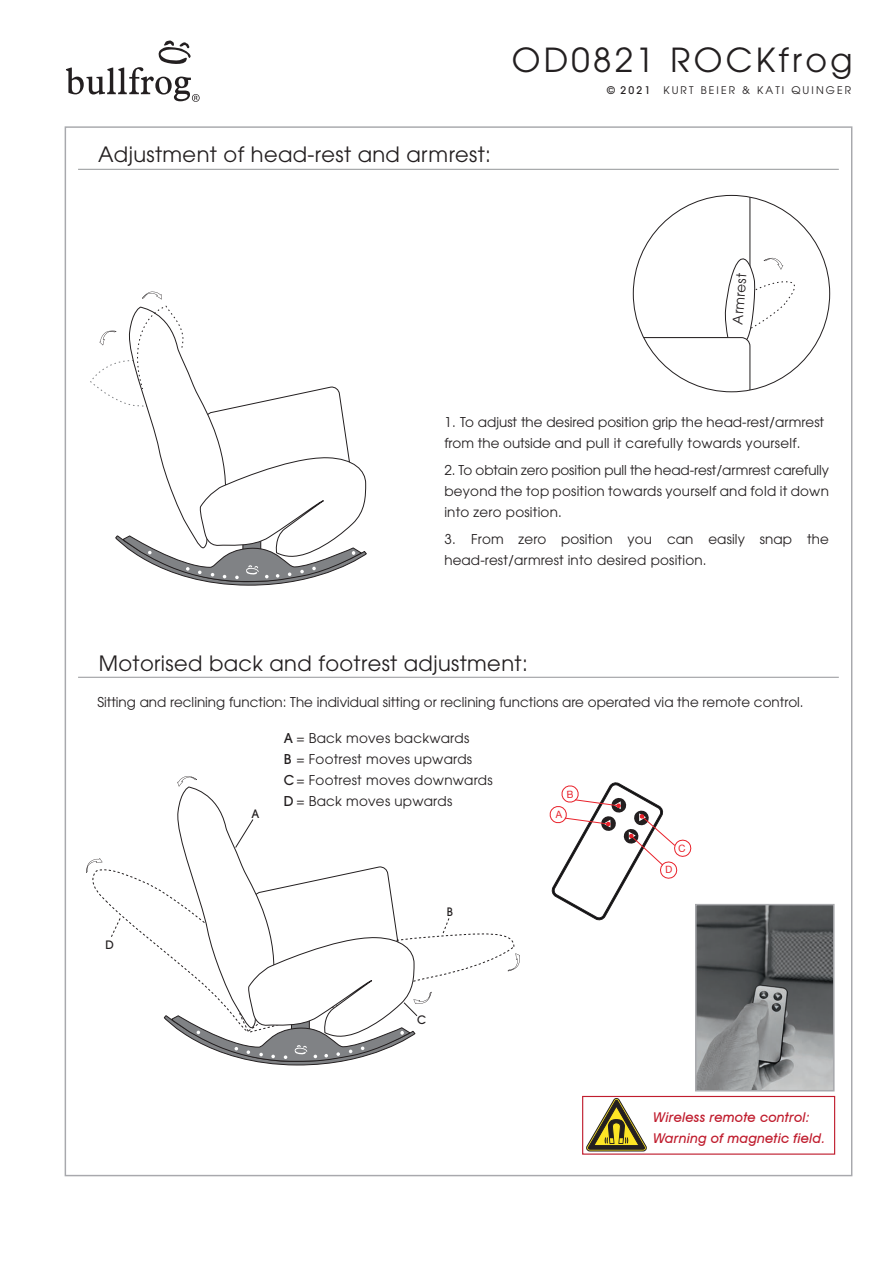
<style>
.page{position:relative;width:893px;height:1263px;background:#fff}
.page>*{position:absolute;margin:0;border:0;box-sizing:border-box;transform-origin:0 0}
.t1{font:33px "ITC Avant Garde Pro";letter-spacing:.1em;color:#231f20}
.t2{font:21px "ITC Avant Garde Pro";letter-spacing:.02em;color:#231f20}
.t3{font:13.5px/21px "ITC Avant Garde Pro";letter-spacing:.01em;color:#231f20}
.t4{font:italic 500 13.5px/21px "Avant Garde IT Cby BT";letter-spacing:.02em;color:#c01d2e}
.t5{font:500 11.55px "ITC Avant Garde Pro";color:#231f20}
.t6{font:500 11.55px "ITC Avant Garde Pro";color:#231f20;scale:.93 1}
.t7{font:10.5px "ITC Avant Garde Pro";letter-spacing:.2em;color:#231f20}
.t8{font:500 10.5px "ITC Avant Garde Pro";color:#231f20}
.s1{font-weight:500}
</style>
<div class="page">
<img style="left:698px;top:907px;width:134px;height:181px">
<svg style="left:633px;top:195px;width:167px;height:197px"></svg>
<svg style="left:66px;top:40px;width:134px;height:62px"></svg>
<svg style="left:142px;top:291px;width:20px;height:8px"></svg>
<svg style="left:90px;top:306px;width:277px;height:280px"></svg>
<hr style="left:78px;top:169px;width:761px;height:1px;background:#939598">
<hr style="left:78px;top:677px;width:761px;height:1px;background:#939598">
<svg style="left:238px;top:933px;width:277px;height:244px"></svg>
<svg style="left:508px;top:953px;width:12px;height:18px"></svg>
<svg style="left:86px;top:776px;width:345px;height:290px"></svg>
<svg style="left:442px;top:918px;width:8px;height:16px"></svg>
<div style="left:695px;top:904px;width:140px;height:187px;border:2px solid #a8a9ad"></div>
<div style="left:582px;top:1096px;width:253px;height:59px;border:1px solid #c01d2e"></div>
<svg style="left:586px;top:1097px;width:61px;height:54px"></svg>
<svg style="left:549px;top:782px;width:143px;height:139px"></svg>
<h2 class="t2" style="left:98px;top:141px;width:394px">Adjustment of head-rest and armrest:</h2>
<h1 class="t1" style="left:512px;top:40px;width:342px">OD0821 ROCKfrog</h1>
<p class="t8" style="left:607px;top:83px;width:45px">© 2021</p>
<p class="t7" style="left:663px;top:84px;width:189px">KURT BEIER &amp; KATI QUINGER</p>
<p class="t3" style="left:727px;top:323px;width:53px;rotate:-85deg">Armrest</p>
<p class="t3" style="left:444px;top:411px;width:381px">1. To adjust the desired position grip the head-rest/armrest from the outside and pull it carefully towards yourself.</p>
<p class="t3" style="left:444px;top:459px;width:386px;text-align:justify">2. To obtain zero position pull the head-rest/armrest carefully beyond the top position towards yourself and fold it down into zero position.</p>
<p class="t3" style="left:444px;top:528px;width:386px">3. From zero position you can easily snap the head-rest/armrest into desired position.</p>
<h2 class="t2" style="left:99px;top:650px;width:431px">Motorised back and footrest adjustment:</h2>
<p class="t3" style="left:97px;top:692px;width:708px">Sitting and reclining function: The individual sitting or reclining functions are operated via the remote control.</p>
<p class="t3" style="left:284px;top:727px;width:210px"><span class="s1">A</span> = Back moves backwards<br><span class="s1">B</span> = Footrest moves upwards<br><span class="s1">C</span>= Footrest moves downwards<br><span class="s1">D</span> = Back moves upwards</p>
<p class="t5" style="left:252px;top:806px;width:9px">A</p>
<p class="t5" style="left:105px;top:937px;width:10px">D</p>
<p class="t6" style="left:447px;top:904px;width:8px">B</p>
<p class="t5" style="left:417px;top:1012px;width:11px">C</p>
<p class="t4" style="left:653px;top:1106px;width:174px">Wireless remote control:<br>Warning of magnetic field.</p>
</div>
